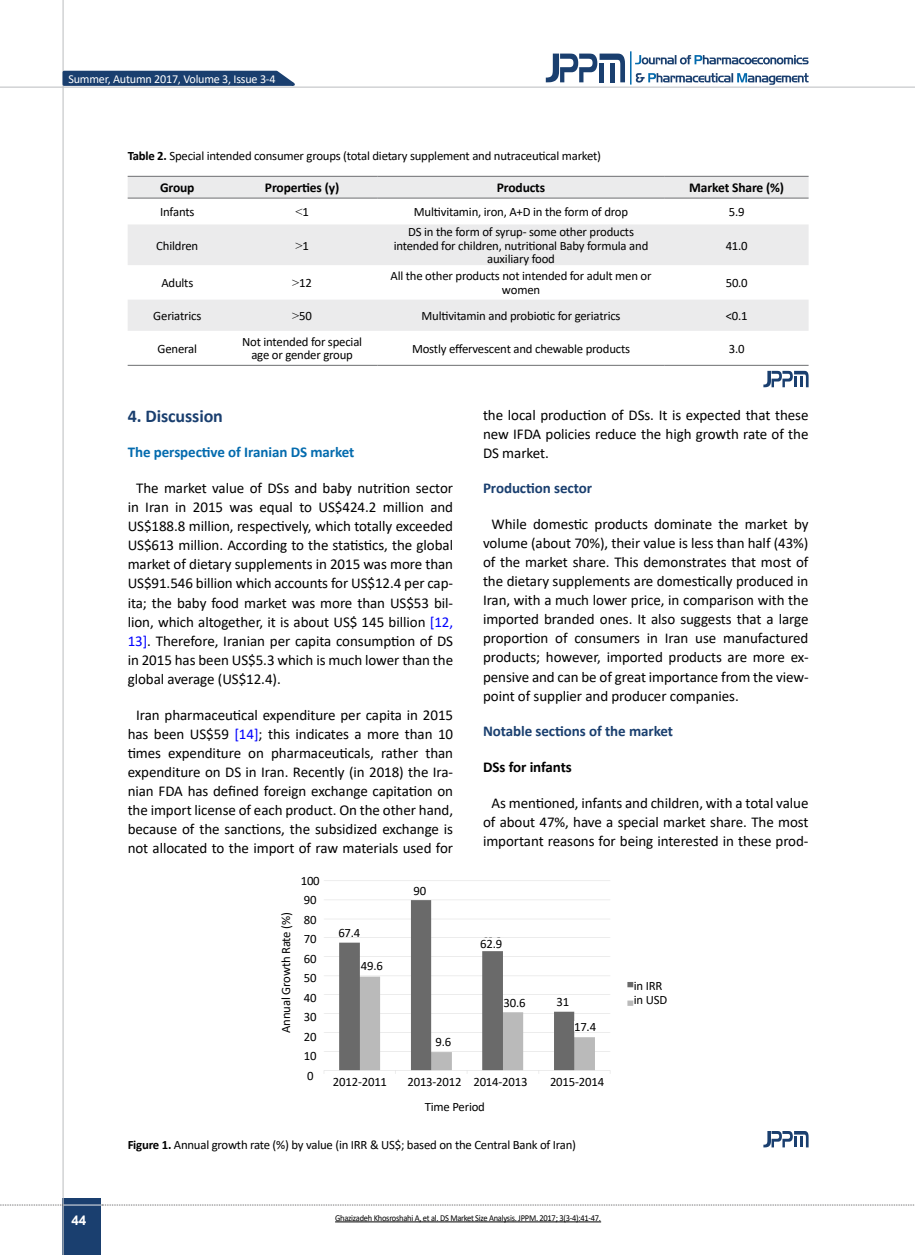
<style>
.page{position:relative;width:915px;height:1255px;background:#fff}
.page>*{position:absolute;margin:0;border:0;box-sizing:border-box;transform-origin:0 0}
.t1{font:700 18px "Calibri";letter-spacing:-.005em;color:#1a3f6f}
.t2{font:15px/19px "Calibri";letter-spacing:-.005em;color:#000;text-align:justify}
.t3{font:700 15px "Calibri";letter-spacing:-.005em;color:#1a3f6f}
.t4{font:700 15px "Calibri";letter-spacing:-.005em;color:#046bae}
.t5{font:700 15px "Calibri";letter-spacing:-.005em;color:#000}
.t6{font:700 13.5px "Calibri";letter-spacing:-.01em;color:#000}
.t7{font:700 13.5px "Arial";color:#fff}
.t8{font:12.75px/19.5px "Calibri";letter-spacing:-.015em;color:#000;text-align:center}
.t9{font:12.75px "Times New Roman";color:#000}
.t10{font:12.15px "Calibri";letter-spacing:-.015em;color:#fff}
.t11{font:9px "Calibri";letter-spacing:-.03em;color:#000;scale:.94 1}
.s1{font-weight:700}
.s2{font-family:"Calibri"}
.s3{font-family:"Times New Roman"}
.s4{color:#00f}
</style>
<div class="page">
<div style="left:63px;top:1198px;width:38px;height:56px;background:#1a3f6f"></div>
<hr style="left:62px;top:0;width:2px;height:1254px;background:#c2c4c6">
<hr style="left:0;top:87px;width:914px;height:1px;background:#c2c4c6">
<hr style="left:63px;top:1204px;width:38px;height:1px;background:#ebebec">
<svg style="left:0;top:1204px;width:63px;height:1px"></svg>
<svg style="left:102px;top:1204px;width:813px;height:1px"></svg>
<svg style="left:61px;top:69px;width:241px;height:18px;background:#49668c"></svg>
<svg style="left:545px;top:54px;width:79px;height:28px"></svg>
<hr style="left:629px;top:51px;width:2px;height:34px;background:#046bae">
<svg style="left:635px;top:73px;width:173px;height:12px"></svg>
<svg style="left:635px;top:55px;width:173px;height:9px"></svg>
<svg style="left:128px;top:177px;width:680px;height:154px;fill:#ebebec"></svg>
<hr style="left:128px;top:176px;width:99px;height:1px;background:#6d6e71">
<hr style="left:227px;top:176px;width:150px;height:1px;background:#6d6e71">
<hr style="left:377px;top:176px;width:287px;height:1px;background:#6d6e71">
<hr style="left:664px;top:176px;width:144px;height:1px;background:#6d6e71">
<hr style="left:128px;top:198px;width:99px;height:1px;background:#6d6e71">
<hr style="left:227px;top:198px;width:150px;height:1px;background:#6d6e71">
<hr style="left:377px;top:198px;width:287px;height:1px;background:#6d6e71">
<hr style="left:664px;top:198px;width:144px;height:1px;background:#6d6e71">
<hr style="left:128px;top:365px;width:99px;height:1px;background:#6d6e71">
<hr style="left:227px;top:365px;width:150px;height:1px;background:#6d6e71">
<hr style="left:377px;top:365px;width:287px;height:1px;background:#6d6e71">
<hr style="left:664px;top:365px;width:144px;height:1px;background:#6d6e71">
<svg style="left:763px;top:371px;width:45px;height:16px"></svg>
<img style="left:324px;top:880px;width:310px;height:194px">
<svg style="left:763px;top:1131px;width:45px;height:16px"></svg>
<div style="left:338px;top:927px;width:22px;height:9px;background:#fff"></div>
<div style="left:361px;top:960px;width:22px;height:9px;background:#fff"></div>
<div style="left:408px;top:885px;width:23px;height:10px;background:#fff"></div>
<div style="left:432px;top:1036px;width:22px;height:10px;background:#fff"></div>
<div style="left:480px;top:938px;width:22px;height:9px;background:#fff"></div>
<div style="left:503px;top:997px;width:22px;height:10px;background:#fff"></div>
<div style="left:551px;top:996px;width:22px;height:9px;background:#fff"></div>
<div style="left:574px;top:1021px;width:22px;height:9px;background:#fff"></div>
<hr style="left:335px;top:1221px;width:266px;height:1px;background:#000">
<p class="t10" style="left:68px;top:70px;width:208px">Summer, Autumn 2017, Volume 3, Issue 3-4</p>
<p class="t8" style="left:128px;top:146px;width:474px"><span class="s1">Table 2.</span> Special intended consumer groups (total dietary supplement and nutraceutical market)</p>
<p class="t6" style="left:160px;top:178px;width:36px">Group</p>
<p class="t6" style="left:265px;top:178px;width:76px">Properties (y)</p>
<p class="t6" style="left:496px;top:178px;width:50px">Products</p>
<p class="t6" style="left:689px;top:178px;width:96px">Market Share (%)</p>
<p class="t8" style="left:160px;top:202px;width:36px">Infants</p>
<p class="t9" style="left:295px;top:203px;width:15px">&lt;<span class="s2">1</span></p>
<p class="t8" style="left:414px;top:202px;width:216px">Multivitamin, iron, A+D in the form of drop</p>
<p class="t8" style="left:728px;top:202px;width:17px">5.9</p>
<p class="t8" style="left:156px;top:235px;width:44px">Children</p>
<p class="t9" style="left:295px;top:236px;width:15px">&gt;<span class="s2">1</span></p>
<p class="t8" style="left:393px;top:225px;width:256px;line-height:13.5px">DS in the form of syrup- some other products intended for children, nutritional Baby formula and auxiliary food</p>
<p class="t8" style="left:725px;top:235px;width:24px">41.0</p>
<p class="t8" style="left:161px;top:273px;width:33px">Adults</p>
<p class="t8" style="left:292px;top:273px;width:21px"><span class="s3">&gt;</span>12</p>
<p class="t8" style="left:390px;top:269px;width:262px;line-height:13.5px">All the other products not intended for adult men or women</p>
<p class="t8" style="left:725px;top:273px;width:24px">50.0</p>
<p class="t8" style="left:153px;top:306px;width:50px">Geriatrics</p>
<p class="t8" style="left:292px;top:306px;width:21px"><span class="s3">&gt;</span>50</p>
<p class="t8" style="left:421px;top:306px;width:200px">Multivitamin and probiotic for geriatrics</p>
<p class="t8" style="left:725px;top:306px;width:23px">&lt;0.1</p>
<p class="t8" style="left:157px;top:338px;width:41px">General</p>
<p class="t8" style="left:242px;top:334px;width:122px;line-height:13.5px">Not intended for special age or gender group</p>
<p class="t8" style="left:412px;top:338px;width:219px">Mostly effervescent and chewable products</p>
<p class="t8" style="left:728px;top:338px;width:17px">3.0</p>
<p class="t1" style="left:128px;top:403px;width:97px">4. Discussion</p>
<p class="t4" style="left:128px;top:441px;width:228px">The perspective of Iranian DS market</p>
<p class="t2" style="left:128px;top:478px;width:327px;text-indent:9px">The market value of DSs and baby nutrition sector in Iran in 2015 was equal to US$424.2 million and US$188.8 million, respectively, which totally exceeded US$613 million. According to the statistics, the global market of dietary supplements in 2015 was more than US$91.546 billion which accounts for US$12.4 per cap&shy;ita; the baby food market was more than US$53 bil&shy;lion, which altogether, it is about US$ 145 billion <span class="s4">[12, 13]</span>. Therefore, Iranian per capita consumption of DS in 2015 has been US$5.3 which is much lower than the global average (US$12.4).</p>
<p class="t2" style="left:128px;top:705px;width:327px;text-align:center">Iran pharmaceutical expenditure per capita in 2015 has been US$59 <span class="s4">[14]</span>; this indicates a more than 10 times expenditure on pharmaceuticals, rather than expenditure on DS in Iran. Recently (in 2018) the Ira&shy;nian FDA has defined foreign exchange capitation on the import license of each product. On the other hand, because of the sanctions, the subsidized exchange is not allocated to the import of raw materials used for</p>
<p class="t2" style="left:483px;top:405px;width:327px">the local production of DSs. It is expected that these new IFDA policies reduce the high growth rate of the DS market.</p>
<p class="t3" style="left:483px;top:477px;width:110px">Production sector</p>
<p class="t2" style="left:483px;top:514px;width:327px;text-indent:9px">While domestic products dominate the market by volume (about 70%), their value is less than half (43%) of the market share. This demonstrates that most of the dietary supplements are domestically produced in Iran, with a much lower price, in comparison with the imported branded ones. It also suggests that a large proportion of consumers in Iran use manufactured products; however, imported products are more ex&shy;pensive and can be of great importance from the view&shy;point of supplier and producer companies.</p>
<p class="t3" style="left:483px;top:720px;width:191px">Notable sections of the market</p>
<p class="t5" style="left:483px;top:756px;width:90px">DSs for infants</p>
<p class="t2" style="left:483px;top:792px;width:327px;text-align:center">As mentioned, infants and children, with a total value of about 47%, have a special market share. The most important reasons for being interested in these prod-</p>
<p class="t7" style="left:71px;top:1210px;width:17px">44</p>
<p class="t8" style="left:276px;top:1032px;width:122px;rotate:-90deg">Annual Growth Rate (%)</p>
<p class="t8" style="left:300px;top:870px;width:21px;text-align:left">100<br>90<br>80<br>70<br>60<br>50<br>40<br>30<br>20<br>10<br>0</p>
<p class="t8" style="left:338px;top:922px;width:24px">67.4</p>
<p class="t8" style="left:361px;top:955px;width:24px">49.6</p>
<p class="t8" style="left:333px;top:1072px;width:56px">2012-2011</p>
<p class="t8" style="left:413px;top:880px;width:14px">90</p>
<p class="t8" style="left:435px;top:1032px;width:17px">9.6</p>
<p class="t8" style="left:480px;top:933px;width:24px">62.9</p>
<p class="t8" style="left:503px;top:993px;width:24px">30.6</p>
<p class="t8" style="left:556px;top:991px;width:14px">31</p>
<p class="t8" style="left:574px;top:1016px;width:24px">17.4</p>
<p class="t8" style="left:424px;top:1069px;width:104px;line-height:24.6px;text-align:left;text-indent:-17px">2013-2012 2014-2013<br>Time Period</p>
<p class="t8" style="left:550px;top:1072px;width:56px">2015-2014</p>
<p class="t8" style="left:128px;top:1134px;width:450px"><span class="s1">Figure 1.</span> Annual growth rate (%) by value (in IRR &amp; US$; based on the Central Bank of Iran)</p>
<p class="t11" style="left:335px;top:1211px;width:284px">Ghazizadeh Khosroshahi A, et al. DS Market Size Analysis. JPPM. 2017; 3(3-4):41-47.</p>
<p class="t8" style="left:633px;top:978px;width:35px;line-height:13.5px;text-align:left">in IRR in USD</p>
</div>
